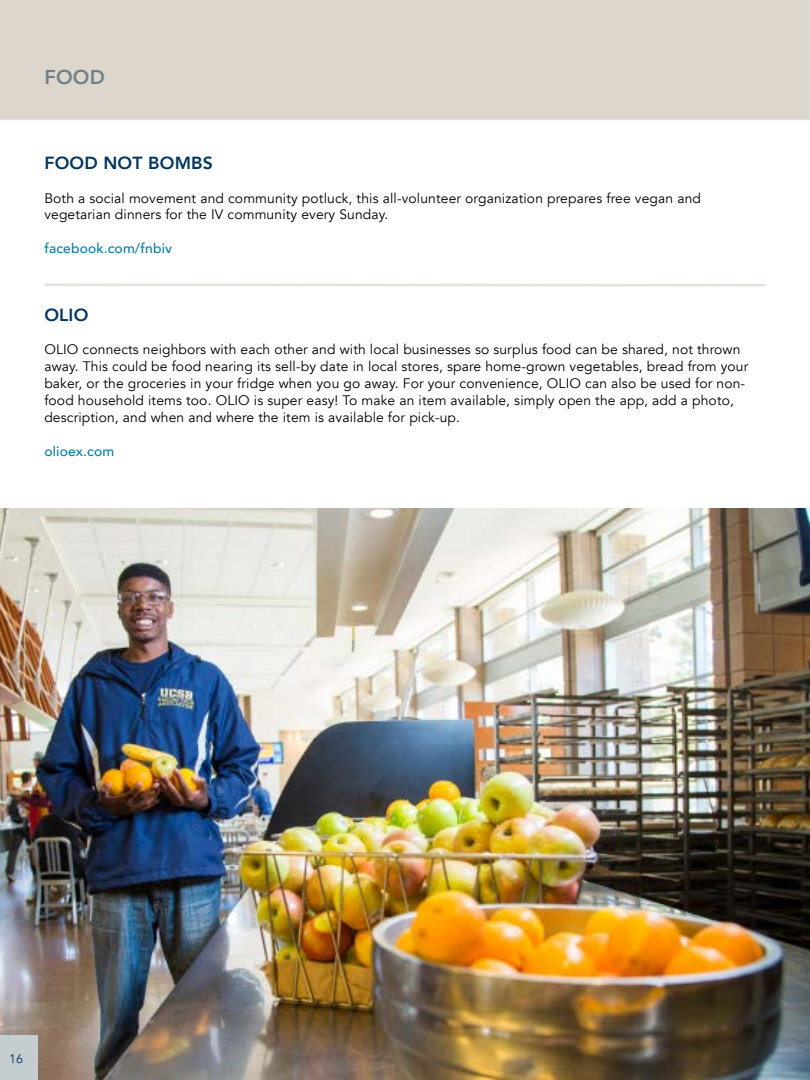
<style>
.page{position:relative;width:810px;height:1080px;background:#fff}
.page>*{position:absolute;margin:0;border:0;box-sizing:border-box;transform-origin:0 0}
.t1{font:800 20px "Avenir";color:#72808a}
.t2{font:800 17.5px "Avenir";letter-spacing:.01em;color:#003660}
.t3{font:13.75px/16.9px "Avenir";letter-spacing:.01em;color:#000}
.t4{font:500 13.75px "Avenir";letter-spacing:.01em;color:#007fa4}
.t5{font:12.5px "Avenir";color:#003660}
</style>
<div class="page">
<img style="left:0;top:508px;width:810px;height:572px">
<div style="left:0;top:0;width:810px;height:120px;background:#dcd6cc"></div>
<svg style="left:45px;top:283px;width:720px;height:4px"></svg>
<div style="left:0;top:1035px;width:38px;height:45px;background:#c6cdd1"></div>
<h1 class="t1" style="left:44px;top:62px;width:62px">FOOD</h1>
<p class="t2" style="left:44px;top:149px;width:170px">FOOD NOT BOMBS</p>
<p class="t3" style="left:44px;top:190px;width:658px">Both a social movement and community potluck, this all-volunteer organization prepares free vegan and vegetarian dinners for the IV community every Sunday.</p>
<p class="t4" style="left:44px;top:236px;width:129px">facebook.com/fnbiv</p>
<p class="t2" style="left:44px;top:301px;width:45px">OLIO</p>
<p class="t3" style="left:44px;top:341px;width:705px">OLIO connects neighbors with each other and with local businesses so surplus food can be shared, not thrown away. This could be food nearing its sell-by date in local stores, spare home-grown vegetables, bread from your baker, or the groceries in your fridge when you go away. For your convenience, OLIO can also be used for non&shy;food household items too. OLIO is super easy! To make an item available, simply open the app, add a photo, description, and when and where the item is available for pick-up.</p>
<p class="t4" style="left:44px;top:439px;width:71px">olioex.com</p>
<p class="t5" style="left:9px;top:1051px;width:16px">16</p>
</div>
